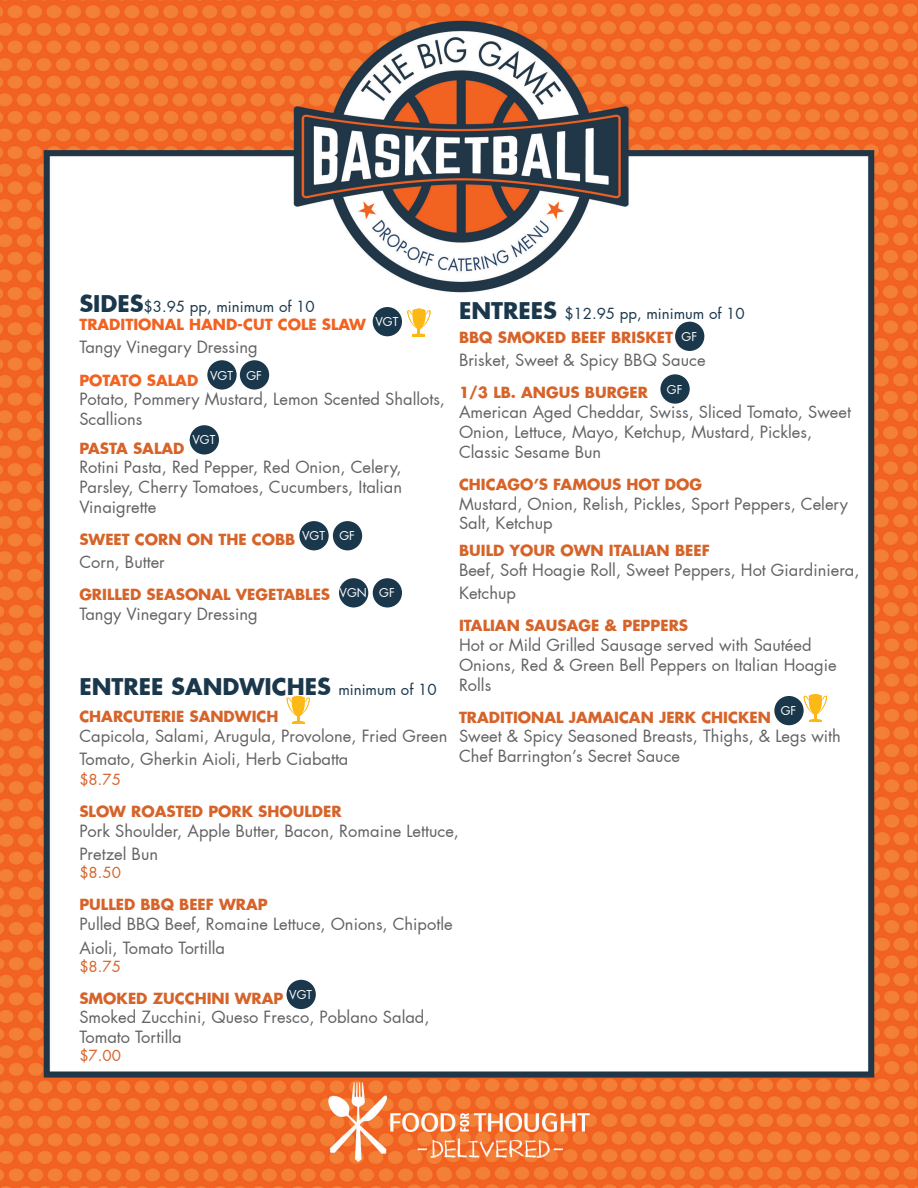
<style>
.page{position:relative;width:918px;height:1188px;background:#fff}
.page>*{position:absolute;margin:0;border:0;box-sizing:border-box;transform-origin:0 0}
.t1{font:700 22.5px "Futura";color:#1a374b}
.t2{font:16.5px/19.8px "Futura";color:#636366}
.t3{font:700 15px "Futura";color:#d66329}
.t4{font:700 15px/18px "Futura";color:#f26221}
.t5{font:15px/23.4px "Futura";color:#1a374b}
.t6{font:15px "Futura";color:#d66329}
.t7{font:12px "Futura";color:#fff}
.s1{font-size:22.5px;color:#1a374b}
.s2{font-weight:400;color:#1a374b}
.s3{font-weight:700;font-size:22.5px}
.s4{font-weight:700;color:#d66329}
.s5{font-weight:400;font-size:15px}
</style>
<div class="page">
<img style="left:0;top:0;width:918px;height:1188px">
<svg style="left:804px;top:694px;width:23px;height:28px"></svg>
<div style="left:675px;top:322px;width:29px;height:29px;background:#1a374b;border-radius:50%"></div>
<div style="left:660px;top:374px;width:30px;height:30px;background:#1a374b;border-radius:50%"></div>
<div style="left:207px;top:360px;width:30px;height:30px;background:#1a374b;border-radius:50%"></div>
<div style="left:240px;top:360px;width:29px;height:30px;background:#1a374b;border-radius:50%"></div>
<div style="left:190px;top:425px;width:29px;height:30px;background:#1a374b;border-radius:50%"></div>
<div style="left:299px;top:521px;width:30px;height:29px;background:#1a374b;border-radius:50%"></div>
<div style="left:333px;top:521px;width:29px;height:29px;background:#1a374b;border-radius:50%"></div>
<div style="left:339px;top:578px;width:29px;height:30px;background:#1a374b;border-radius:50%"></div>
<div style="left:373px;top:578px;width:29px;height:30px;background:#1a374b;border-radius:50%"></div>
<div style="left:287px;top:980px;width:29px;height:29px;background:#1a374b;border-radius:50%"></div>
<svg style="left:286px;top:696px;width:24px;height:28px"></svg>
<svg style="left:407px;top:309px;width:24px;height:28px"></svg>
<div style="left:373px;top:307px;width:29px;height:29px;background:#1a374b;border-radius:50%"></div>
<div style="left:774px;top:696px;width:30px;height:29px;background:#1a374b;border-radius:50%"></div>
<p class="t4" style="left:79px;top:297px;width:288px"><span class="s1">SIDES</span><span class="s2">$3.95 pp, minimum of 10<br></span>TRADITIONAL HAND-CUT COLE SLAW</p>
<p class="t2" style="left:79px;top:338px;width:180px">Tangy Vinegary Dressing</p>
<p class="t4" style="left:79px;top:370px;width:120px">POTATO SALAD</p>
<p class="t2" style="left:79px;top:390px;width:367px">Potato, Pommery Mustard, Lemon Scented Shallots,<br>Scallions</p>
<p class="t3" style="left:79px;top:438px;width:107px">PASTA SALAD</p>
<p class="t2" style="left:79px;top:458px;width:324px;text-align:justify">Rotini Pasta, Red Pepper, Red Onion, Celery, Parsley, Cherry Tomatoes, Cucumbers, Italian Vinaigrette</p>
<p class="t3" style="left:79px;top:529px;width:218px">SWEET CORN ON THE COBB</p>
<p class="t2" style="left:79px;top:553px;width:87px">Corn, Butter</p>
<p class="t3" style="left:79px;top:584px;width:252px">GRILLED SEASONAL VEGETABLES</p>
<p class="t2" style="left:79px;top:604px;width:180px">Tangy Vinegary Dressing</p>
<p class="t5" style="left:459px;top:302px;width:287px"><span class="s3">ENTREES</span> $12.95 pp, minimum of 10<br><span class="s4">BBQ SMOKED BEEF BRISKET</span></p>
<p class="t2" style="left:459px;top:350px;width:248px">Brisket, Sweet &amp; Spicy BBQ Sauce</p>
<p class="t3" style="left:459px;top:382px;width:191px">1/3 LB. ANGUS BURGER</p>
<p class="t2" style="left:459px;top:402px;width:393px">American Aged Cheddar, Swiss, Sliced Tomato, Sweet<br>Onion, Lettuce, Mayo, Ketchup, Mustard, Pickles,<br>Classic Sesame Bun</p>
<p class="t3" style="left:459px;top:474px;width:245px">CHICAGO’S FAMOUS HOT DOG</p>
<p class="t2" style="left:459px;top:494px;width:390px">Mustard, Onion, Relish, Pickles, Sport Peppers, Celery<br>Salt, Ketchup</p>
<p class="t3" style="left:459px;top:540px;width:252px">BUILD YOUR OWN ITALIAN BEEF</p>
<p class="t2" style="left:459px;top:558px;width:402px;line-height:23.4px">Beef, Soft Hoagie Roll, Sweet Peppers, Hot Giardiniera,<br>Ketchup</p>
<p class="t3" style="left:459px;top:615px;width:231px">ITALIAN SAUSAGE &amp; PEPPERS</p>
<p class="t2" style="left:459px;top:635px;width:379px">Hot or Mild Grilled Sausage served with Sautéed<br>Onions, Red &amp; Green Bell Peppers on Italian Hoagie<br>Rolls</p>
<p class="t3" style="left:459px;top:707px;width:313px">TRADITIONAL JAMAICAN JERK CHICKEN</p>
<p class="t2" style="left:459px;top:727px;width:383px">Sweet &amp; Spicy Seasoned Breasts, Thighs, &amp; Legs with<br>Chef Barrington’s Secret Sauce</p>
<p class="t7" style="left:375px;top:314px;width:24px">VGT</p>
<p class="t7" style="left:682px;top:329px;width:17px">GF</p>
<p class="t7" style="left:210px;top:367px;width:24px">VGT</p>
<p class="t7" style="left:246px;top:367px;width:17px">GF</p>
<p class="t7" style="left:667px;top:382px;width:17px">GF</p>
<p class="t7" style="left:192px;top:432px;width:24px">VGT</p>
<p class="t7" style="left:302px;top:528px;width:24px">VGT</p>
<p class="t7" style="left:339px;top:528px;width:17px">GF</p>
<p class="t7" style="left:340px;top:585px;width:29px">VGN</p>
<p class="t7" style="left:379px;top:585px;width:17px">GF</p>
<p class="t1" style="left:79px;top:671px;width:359px">ENTREE SANDWICHES <span class="s5">minimum of 10</span></p>
<p class="t3" style="left:79px;top:706px;width:201px">CHARCUTERIE SANDWICH</p>
<p class="t2" style="left:79px;top:724px;width:370px;line-height:23.4px">Capicola, Salami, Arugula, Provolone, Fried Green<br>Tomato, Gherkin Aioli, Herb Ciabatta</p>
<p class="t6" style="left:79px;top:770px;width:43px">$8.75</p>
<p class="t3" style="left:79px;top:801px;width:264px">SLOW ROASTED PORK SHOULDER</p>
<p class="t2" style="left:79px;top:819px;width:381px;line-height:23.4px">Pork Shoulder, Apple Butter, Bacon, Romaine Lettuce,<br>Pretzel Bun</p>
<p class="t6" style="left:79px;top:863px;width:43px">$8.50</p>
<p class="t3" style="left:79px;top:894px;width:190px">PULLED BBQ BEEF WRAP</p>
<p class="t2" style="left:79px;top:913px;width:375px;line-height:23.4px">Pulled BBQ Beef, Romaine Lettuce, Onions, Chipotle<br>Aioli, Tomato Tortilla</p>
<p class="t6" style="left:79px;top:957px;width:43px">$8.75</p>
<p class="t3" style="left:79px;top:988px;width:206px">SMOKED ZUCCHINI WRAP</p>
<p class="t2" style="left:79px;top:1008px;width:352px">Smoked Zucchini, Queso Fresco, Poblano Salad,<br>Tomato Tortilla</p>
<p class="t6" style="left:79px;top:1046px;width:43px">$7.00</p>
<p class="t7" style="left:781px;top:703px;width:17px">GF</p>
<p class="t7" style="left:289px;top:987px;width:24px">VGT</p>
</div>
